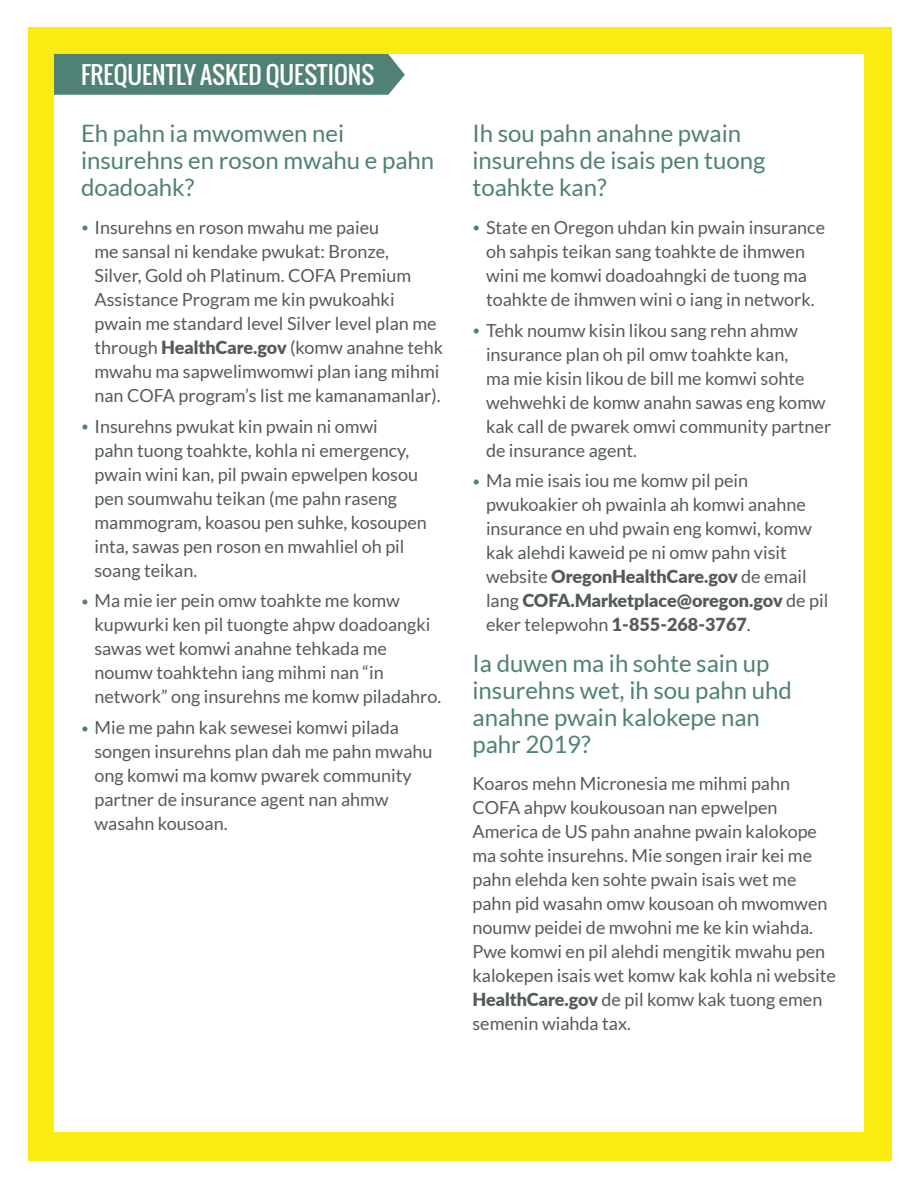
<style>
.page{position:relative;width:918px;height:1188px;background:#fff}
.page>*{position:absolute;margin:0;border:0;box-sizing:border-box;transform-origin:0 0}
.Factsheet_Headline{font:24px/27px "Lato";color:#4f8174}
.Headline{font:24px "Oswald";color:#fff}
.Factsheet_copy{font:18px/24px "Lato";color:#545b5c}
.s1{font-size:13.5px;color:#4f8174}
.s2{font-weight:900}
</style>
<div class="page">
<div style="left:28px;top:27px;width:864px;height:1134px;background:#fced10"></div>
<div style="left:54px;top:54px;width:810px;height:1078px;background:#fff"></div>
<div style="left:54px;top:54px;width:351px;height:41px;background:#4f8174"></div>
<p class="Headline" style="left:81px;top:57px;width:295px">FREQUENTLY ASKED QUESTIONS</p>
<p class="Factsheet_Headline" style="left:81px;top:120px;width:355px">Eh pahn ia mwomwen nei insurehns en roson mwahu e pahn doadoahk?</p>
<p class="Factsheet_copy" style="left:94px;top:215px;width:350px;text-indent:-14px"><span class="s1">•</span> Insurehns en roson mwahu me paieu<br>me sansal ni kendake pwukat: Bronze,<br>Silver, Gold oh Platinum. COFA Premium Assistance Program me kin pwukoahki pwain me standard level Silver level plan me through <span class="s2">HealthCare.gov</span> (komw anahne tehk mwahu ma sapwelimwomwi plan iang mihmi nan COFA program’s list me kamanamanlar).</p>
<p class="Factsheet_copy" style="left:94px;top:414px;width:334px;text-indent:-14px"><span class="s1">•</span> Insurehns pwukat kin pwain ni omwi<br>pahn tuong toahkte, kohla ni emergency, pwain wini kan, pil pwain epwelpen kosou pen soumwahu teikan (me pahn raseng mammogram, koasou pen suhke, kosoupen inta, sawas pen roson en mwahliel oh pil soang teikan.</p>
<p class="Factsheet_copy" style="left:94px;top:589px;width:348px;text-indent:-14px"><span class="s1">•</span> Ma mie ier pein omw toahkte me komw kupwurki ken pil tuongte ahpw doadoangki sawas wet komwi anahne tehkada me noumw toahktehn iang mihmi nan “in network” ong insurehns me komw piladahro.</p>
<p class="Factsheet_copy" style="left:94px;top:716px;width:339px;text-indent:-14px"><span class="s1">•</span> Mie me pahn kak sewesei komwi pilada songen insurehns plan dah me pahn mwahu ong komwi ma komw pwarek community partner de insurance agent nan ahmw wasahn kousoan.</p>
<p class="Factsheet_Headline" style="left:472px;top:120px;width:294px">Ih sou pahn anahne pwain insurehns de isais pen tuong toahkte kan?</p>
<p class="Factsheet_copy" style="left:472px;top:215px;width:354px;text-align:center"><span class="s1">•</span> State en Oregon uhdan kin pwain insurance oh sahpis teikan sang toahkte de ihmwen wini me komwi doadoahngki de tuong ma toahkte de ihmwen wini o iang in network.</p>
<p class="Factsheet_copy" style="left:486px;top:318px;width:347px;text-indent:-14px"><span class="s1">•</span> Tehk noumw kisin likou sang rehn ahmw insurance plan oh pil omw toahkte kan,<br>ma mie kisin likou de bill me komwi sohte wehwehki de komw anahn sawas eng komw kak call de pwarek omwi community partner de insurance agent.</p>
<p class="Factsheet_copy" style="left:486px;top:469px;width:344px;text-indent:-14px"><span class="s1">•</span> Ma mie isais iou me komw pil pein pwukoakier oh pwainla ah komwi anahne insurance en uhd pwain eng komwi, komw kak alehdi kaweid pe ni omw pahn visit website <span class="s2">OregonHealthCare.gov</span> de email lang <span class="s2">COFA.Marketplace@oregon.gov</span> de pil eker telepwohn <span class="s2">1-855-268-3767</span>.</p>
<p class="Factsheet_Headline" style="left:472px;top:650px;width:321px">Ia duwen ma ih sohte sain up insurehns wet, ih sou pahn uhd anahne pwain kalokepe nan pahr 2019?</p>
<p class="Factsheet_copy" style="left:472px;top:772px;width:365px">Koaros mehn Micronesia me mihmi pahn COFA ahpw koukousoan nan epwelpen America de US pahn anahne pwain kalokope ma sohte insurehns. Mie songen irair kei me pahn elehda ken sohte pwain isais wet me pahn pid wasahn omw kousoan oh mwomwen noumw peidei de mwohni me ke kin wiahda.<br>Pwe komwi en pil alehdi mengitik mwahu pen kalokepen isais wet komw kak kohla ni website <span class="s2">HealthCare.gov</span> de pil komw kak tuong emen semenin wiahda tax.</p>
</div>
